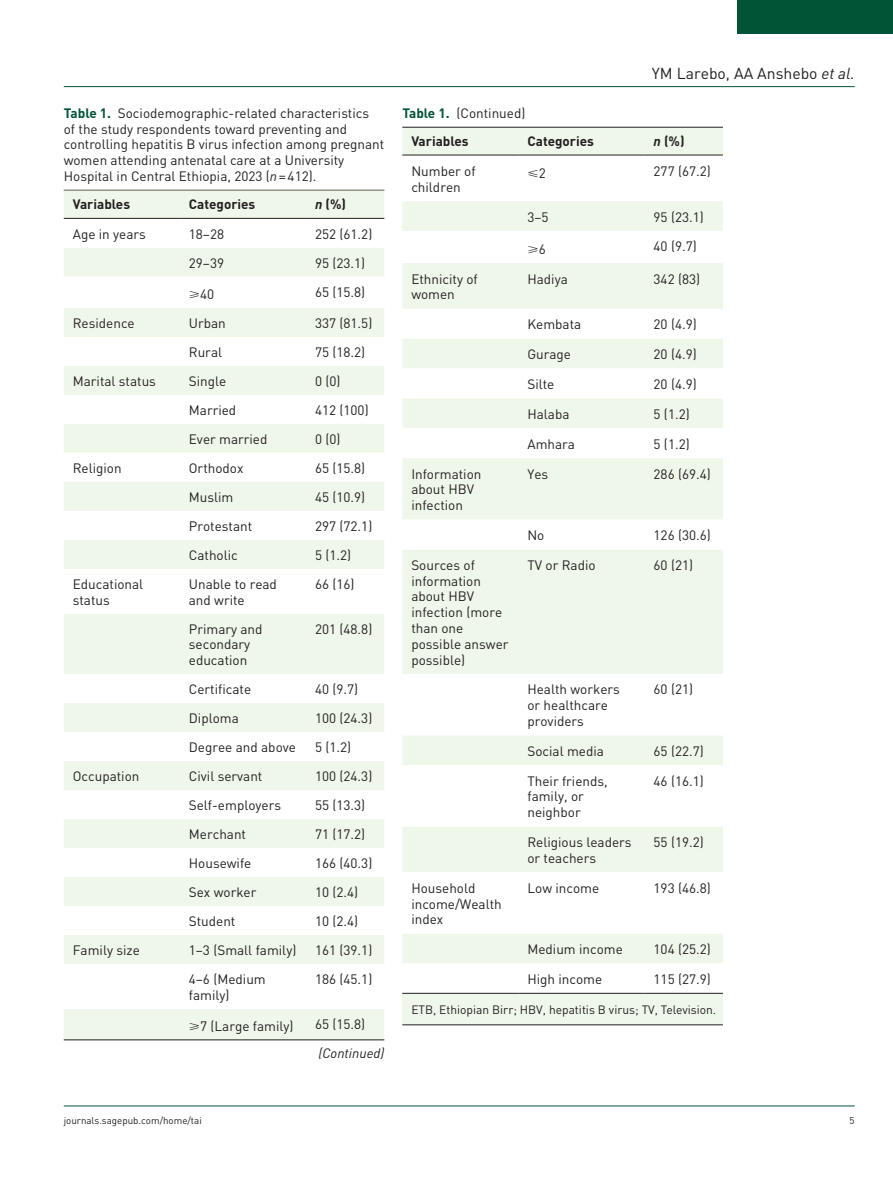
<style>
.page{position:relative;width:893px;height:1191px;background:#fff}
.page>*{position:absolute;margin:0;border:0;box-sizing:border-box;transform-origin:0 0}
.t1{font:15.75px "DIN";color:#231f20}
.t2{font:13.5px/15.8px "DIN";color:#231f20}
.t3{font:700 13.5px "DIN";color:#231f20}
.t4{font:italic 13.5px "DIN";color:#231f20}
.t5{font:12px "DIN";color:#231f20}
.t6{font:9.75px "DIN";color:#231f20}
.s1{font-weight:700;color:#015436}
.s2{font-style:italic}
</style>
<div class="page">
<hr style="left:64px;top:86px;width:791px;height:1px;background:#015436">
<hr style="left:64px;top:1105px;width:791px;height:1px;background:#015436">
<div style="left:738px;top:0;width:155px;height:34px;background:#015436"></div>
<div style="left:402px;top:985px;width:321px;height:40px;background:#eff7ea"></div>
<hr style="left:64px;top:190px;width:320px;height:1px;background:#231f20">
<div style="left:64px;top:191px;width:320px;height:848px;background:#eff7ea"></div>
<svg style="left:64px;top:219px;width:320px;height:789px"></svg>
<hr style="left:64px;top:218px;width:116px;height:1px;background:#231f20">
<hr style="left:180px;top:218px;width:126px;height:1px;background:#231f20">
<hr style="left:306px;top:218px;width:78px;height:1px;background:#231f20">
<hr style="left:402px;top:1024px;width:321px;height:1px;background:#231f20">
<div style="left:402px;top:128px;width:321px;height:27px;background:#eff7ea"></div>
<svg style="left:402px;top:201px;width:321px;height:792px;fill:#eff7ea"></svg>
<hr style="left:402px;top:155px;width:116px;height:1px;background:#231f20">
<hr style="left:518px;top:155px;width:127px;height:1px;background:#231f20">
<hr style="left:645px;top:155px;width:78px;height:1px;background:#231f20">
<hr style="left:402px;top:993px;width:116px;height:1px;background:#231f20">
<hr style="left:518px;top:993px;width:127px;height:1px;background:#231f20">
<hr style="left:645px;top:993px;width:78px;height:1px;background:#231f20">
<hr style="left:402px;top:127px;width:321px;height:1px;background:#231f20">
<hr style="left:64px;top:1039px;width:320px;height:1px;background:#231f20">
<p class="t2" style="left:64px;top:105px;width:322px"><span class="s1">Table 1.</span> Sociodemographic-related characteristics<br>of the study respondents toward preventing and controlling hepatitis B virus infection among pregnant women attending antenatal care at a University Hospital in Central Ethiopia, 2023 (<span class="s2">n</span>=412).</p>
<p class="t3" style="left:73px;top:196px;width:59px">Variables</p>
<p class="t3" style="left:189px;top:196px;width:68px">Categories</p>
<p class="t3" style="left:315px;top:196px;width:32px"><span class="s2">n</span> (%)</p>
<p class="t2" style="left:73px;top:226px;width:75px">Age in years</p>
<p class="t2" style="left:189px;top:226px;width:37px">18–28</p>
<p class="t2" style="left:315px;top:226px;width:59px">252 (61.2)</p>
<p class="t2" style="left:189px;top:255px;width:37px">29–39</p>
<p class="t2" style="left:315px;top:255px;width:52px">95 (23.1)</p>
<p class="t2" style="left:189px;top:286px;width:27px">⩾40</p>
<p class="t2" style="left:315px;top:284px;width:52px">65 (15.8)</p>
<p class="t2" style="left:73px;top:315px;width:63px">Residence</p>
<p class="t2" style="left:189px;top:315px;width:38px">Urban</p>
<p class="t2" style="left:315px;top:315px;width:59px">337 (81.5)</p>
<p class="t2" style="left:189px;top:344px;width:35px">Rural</p>
<p class="t2" style="left:315px;top:344px;width:52px">75 (18.2)</p>
<p class="t2" style="left:73px;top:373px;width:85px">Marital status</p>
<p class="t2" style="left:189px;top:373px;width:39px">Single</p>
<p class="t2" style="left:315px;top:373px;width:27px">0 (0)</p>
<p class="t2" style="left:189px;top:402px;width:49px">Married</p>
<p class="t2" style="left:315px;top:402px;width:55px">412 (100)</p>
<p class="t2" style="left:189px;top:431px;width:80px">Ever married</p>
<p class="t2" style="left:315px;top:431px;width:27px">0 (0)</p>
<p class="t2" style="left:73px;top:460px;width:50px">Religion</p>
<p class="t2" style="left:189px;top:460px;width:56px">Orthodox</p>
<p class="t2" style="left:315px;top:460px;width:52px">65 (15.8)</p>
<p class="t2" style="left:189px;top:489px;width:46px">Muslim</p>
<p class="t2" style="left:315px;top:489px;width:52px">45 (10.9)</p>
<p class="t2" style="left:189px;top:518px;width:65px">Protestant</p>
<p class="t2" style="left:315px;top:518px;width:59px">297 (72.1)</p>
<p class="t2" style="left:189px;top:547px;width:50px">Catholic</p>
<p class="t2" style="left:315px;top:547px;width:38px">5 (1.2)</p>
<p class="t2" style="left:73px;top:576px;width:72px">Educational status</p>
<p class="t2" style="left:189px;top:576px;width:90px">Unable to read and write</p>
<p class="t2" style="left:315px;top:576px;width:41px">66 (16)</p>
<p class="t2" style="left:189px;top:620px;width:75px">Primary and secondary education</p>
<p class="t2" style="left:315px;top:620px;width:59px">201 (48.8)</p>
<p class="t2" style="left:189px;top:681px;width:64px">Certificate</p>
<p class="t2" style="left:315px;top:681px;width:45px">40 (9.7)</p>
<p class="t2" style="left:189px;top:710px;width:51px">Diploma</p>
<p class="t2" style="left:315px;top:710px;width:59px">100 (24.3)</p>
<p class="t2" style="left:189px;top:739px;width:109px">Degree and above</p>
<p class="t2" style="left:315px;top:739px;width:38px">5 (1.2)</p>
<p class="t2" style="left:73px;top:768px;width:68px">Occupation</p>
<p class="t2" style="left:189px;top:768px;width:75px">Civil servant</p>
<p class="t2" style="left:315px;top:768px;width:59px">100 (24.3)</p>
<p class="t2" style="left:189px;top:797px;width:94px">Self-employers</p>
<p class="t2" style="left:315px;top:797px;width:52px">55 (13.3)</p>
<p class="t2" style="left:189px;top:826px;width:59px">Merchant</p>
<p class="t2" style="left:315px;top:826px;width:52px">71 (17.2)</p>
<p class="t2" style="left:189px;top:855px;width:64px">Housewife</p>
<p class="t2" style="left:315px;top:855px;width:59px">166 (40.3)</p>
<p class="t2" style="left:189px;top:884px;width:69px">Sex worker</p>
<p class="t2" style="left:315px;top:884px;width:45px">10 (2.4)</p>
<p class="t2" style="left:189px;top:913px;width:48px">Student</p>
<p class="t2" style="left:315px;top:913px;width:45px">10 (2.4)</p>
<p class="t2" style="left:73px;top:942px;width:69px">Family size</p>
<p class="t2" style="left:189px;top:942px;width:109px">1–3 (Small family)</p>
<p class="t2" style="left:315px;top:942px;width:59px">161 (39.1)</p>
<p class="t2" style="left:189px;top:971px;width:78px">4–6 (Medium family)</p>
<p class="t2" style="left:315px;top:971px;width:59px">186 (45.1)</p>
<p class="t2" style="left:189px;top:1018px;width:106px">⩾7 (Large family)</p>
<p class="t2" style="left:315px;top:1015px;width:52px">65 (15.8)</p>
<p class="t4" style="left:319px;top:1045px;width:67px">(Continued)</p>
<p class="t2" style="left:402px;top:105px;width:125px"><span class="s1">Table 1.</span> (Continued)</p>
<p class="t1" style="left:652px;top:63px;width:204px">YM Larebo, AA Anshebo <span class="s2">et al.</span></p>
<p class="t3" style="left:411px;top:132px;width:59px">Variables</p>
<p class="t3" style="left:527px;top:132px;width:68px">Categories</p>
<p class="t3" style="left:654px;top:132px;width:32px"><span class="s2">n</span> (%)</p>
<p class="t2" style="left:411px;top:163px;width:66px">Number of children</p>
<p class="t2" style="left:527px;top:165px;width:20px">⩽2</p>
<p class="t2" style="left:654px;top:163px;width:59px">277 (67.2)</p>
<p class="t2" style="left:527px;top:208px;width:23px">3–5</p>
<p class="t2" style="left:654px;top:208px;width:52px">95 (23.1)</p>
<p class="t2" style="left:527px;top:241px;width:20px">⩾6</p>
<p class="t2" style="left:654px;top:238px;width:45px">40 (9.7)</p>
<p class="t2" style="left:411px;top:270px;width:68px">Ethnicity of women</p>
<p class="t2" style="left:527px;top:270px;width:42px">Hadiya</p>
<p class="t2" style="left:654px;top:270px;width:48px">342 (83)</p>
<p class="t2" style="left:527px;top:316px;width:55px">Kembata</p>
<p class="t2" style="left:654px;top:316px;width:45px">20 (4.9)</p>
<p class="t2" style="left:527px;top:346px;width:45px">Gurage</p>
<p class="t2" style="left:654px;top:346px;width:45px">20 (4.9)</p>
<p class="t2" style="left:527px;top:376px;width:28px">Silte</p>
<p class="t2" style="left:654px;top:376px;width:45px">20 (4.9)</p>
<p class="t2" style="left:527px;top:406px;width:44px">Halaba</p>
<p class="t2" style="left:654px;top:406px;width:38px">5 (1.2)</p>
<p class="t2" style="left:527px;top:436px;width:49px">Amhara</p>
<p class="t2" style="left:654px;top:436px;width:38px">5 (1.2)</p>
<p class="t2" style="left:411px;top:465px;width:72px">Information about HBV infection</p>
<p class="t2" style="left:527px;top:465px;width:22px">Yes</p>
<p class="t2" style="left:654px;top:465px;width:59px">286 (69.4)</p>
<p class="t2" style="left:527px;top:527px;width:19px">No</p>
<p class="t2" style="left:654px;top:527px;width:59px">126 (30.6)</p>
<p class="t2" style="left:411px;top:557px;width:99px">Sources of information about HBV infection (more than one possible answer possible)</p>
<p class="t2" style="left:527px;top:557px;width:70px">TV or Radio</p>
<p class="t2" style="left:654px;top:557px;width:41px">60 (21)</p>
<p class="t2" style="left:527px;top:681px;width:94px">Health workers or healthcare providers</p>
<p class="t2" style="left:654px;top:681px;width:41px">60 (21)</p>
<p class="t2" style="left:527px;top:743px;width:78px">Social media</p>
<p class="t2" style="left:654px;top:743px;width:52px">65 (22.7)</p>
<p class="t2" style="left:527px;top:772px;width:82px">Their friends, family, or neighbor</p>
<p class="t2" style="left:654px;top:772px;width:52px">46 (16.1)</p>
<p class="t2" style="left:527px;top:834px;width:106px">Religious leaders or teachers</p>
<p class="t2" style="left:654px;top:834px;width:52px">55 (19.2)</p>
<p class="t2" style="left:411px;top:879px;width:92px">Household income/Wealth index</p>
<p class="t2" style="left:527px;top:879px;width:73px">Low income</p>
<p class="t2" style="left:654px;top:879px;width:59px">193 (46.8)</p>
<p class="t2" style="left:527px;top:941px;width:97px">Medium income</p>
<p class="t2" style="left:654px;top:941px;width:59px">104 (25.2)</p>
<p class="t2" style="left:527px;top:971px;width:76px">High income</p>
<p class="t2" style="left:654px;top:971px;width:59px">115 (27.9)</p>
<p class="t5" style="left:411px;top:1002px;width:306px">ETB, Ethiopian Birr; HBV, hepatitis B virus; TV, Television.</p>
<p class="t6" style="left:64px;top:1114px;width:140px">journals.sagepub.com/home/tai</p>
<p class="t6" style="left:850px;top:1114px;width:7px">5</p>
</div>
